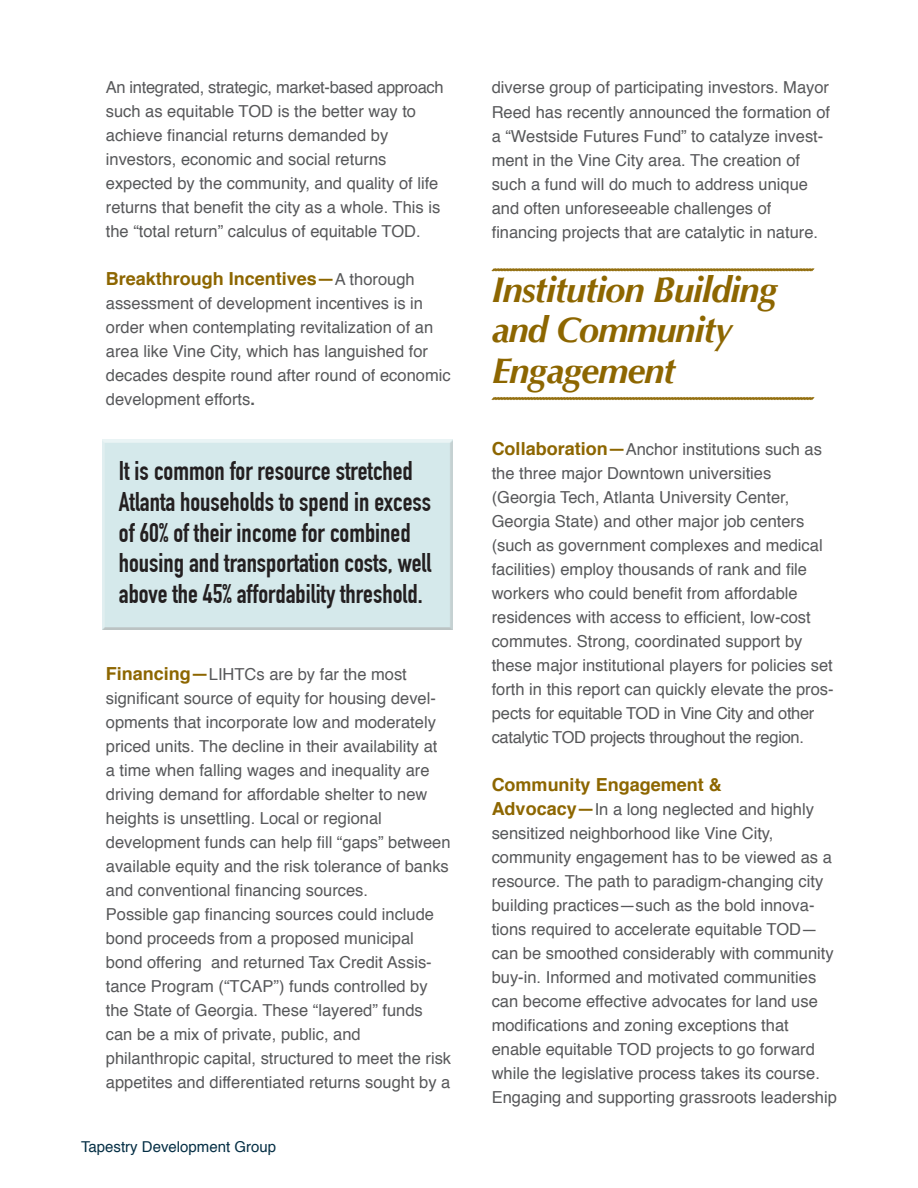
<style>
.page{position:relative;width:918px;height:1188px;background:#fff}
.page>*{position:absolute;margin:0;border:0;box-sizing:border-box;transform-origin:0 0}
.t1{font:italic 700 36px/40.5px "Optima";letter-spacing:-.025em;color:#8d6600}
.t2{font:700 26.4px/30.9px "DIN Condensed";color:#231f20}
.t3{font:700 18px "Helvetica";color:#8d6600}
.t4{font:16.5px/24px "Helvetica";color:#57585a}
.t5{font:15px "Helvetica";color:#052f45}
.s1{font-weight:400;font-size:16.5px;color:#57585a}
.s2{font-weight:700}
.s3{font-weight:700;font-size:18px;color:#8d6600}
</style>
<div class="page">
<div style="left:102px;top:438px;width:352px;height:193px;background:#d5e9eb"></div>
<svg style="left:491px;top:268px;width:324px;height:4px"></svg>
<svg style="left:491px;top:397px;width:324px;height:3px"></svg>
<p class="t4" style="left:106px;top:76px;width:339px">An integrated, strategic, market-based approach such as equitable TOD is the better way to achieve financial returns demanded by investors, economic and social returns expected by the community, and quality of life returns that benefit the city as a whole. This is the “total return” calculus of equitable TOD.</p>
<p class="t3" style="left:106px;top:265px;width:310px">Breakthrough Incentives—<span class="s1">A thorough</span></p>
<p class="t4" style="left:106px;top:292px;width:346px">assessment of development incentives is in order when contemplating revitalization of an area like Vine City, which has languished for decades despite round after round of economic development efforts<span class="s2">.</span></p>
<h2 class="t2" style="left:119px;top:455px;width:314px">It is common for resource stretched Atlanta households to spend in excess of 60% of their income for combined housing and transportation costs, well above the 45% affordability threshold.</h2>
<p class="t4" style="left:106px;top:663px;width:347px"><span class="s3">Financing—</span>LIHTCs are by far the most significant source of equity for housing devel&shy;opments that incorporate low and moderately priced units. The decline in their availability at<br>a time when falling wages and inequality are driving demand for affordable shelter to new heights is unsettling. Local or regional development funds can help fill “gaps” between available equity and the risk tolerance of banks and conventional financing sources.<br>Possible gap financing sources could include bond proceeds from a proposed municipal bond offering and returned Tax Credit Assis&shy;tance Program (“TCAP”) funds controlled by the State of Georgia. These “layered” funds can be a mix of private, public, and philanthropic capital, structured to meet the risk appetites and differentiated returns sought by a</p>
<p class="t5" style="left:81px;top:1135px;width:197px">Tapestry Development Group</p>
<p class="t4" style="left:492px;top:76px;width:340px">diverse group of participating investors. Mayor Reed has recently announced the formation of a “Westside Futures Fund” to catalyze invest&shy;ment in the Vine City area. The creation of such a fund will do much to address unique and often unforeseeable challenges of financing projects that are catalytic in nature.</p>
<h1 class="t1" style="left:492px;top:270px;width:287px">Institution Building and Community<br>Engagement</h1>
<p class="t4" style="left:492px;top:438px;width:344px"><span class="s3">Collaboration—</span>Anchor institutions such as the three major Downtown universities (Georgia Tech, Atlanta University Center, Georgia State) and other major job centers (such as government complexes and medical facilities) employ thousands of rank and file workers who could benefit from affordable residences with access to efficient, low-cost commutes. Strong, coordinated support by these major institutional players for policies set forth in this report can quickly elevate the pros&shy;pects for equitable TOD in Vine City and other catalytic TOD projects throughout the region.</p>
<p class="t3" style="left:492px;top:770px;width:232px">Community Engagement &amp;</p>
<p class="t4" style="left:492px;top:798px;width:347px"><span class="s3">Advocacy—</span>In a long neglected and highly sensitized neighborhood like Vine City, community engagement has to be viewed as a resource. The path to paradigm-changing city building practices—such as the bold innova&shy;tions required to accelerate equitable TOD— can be smoothed considerably with community buy-in. Informed and motivated communities can become effective advocates for land use modifications and zoning exceptions that enable equitable TOD projects to go forward while the legislative process takes its course.<br>Engaging and supporting grassroots leadership</p>
</div>
